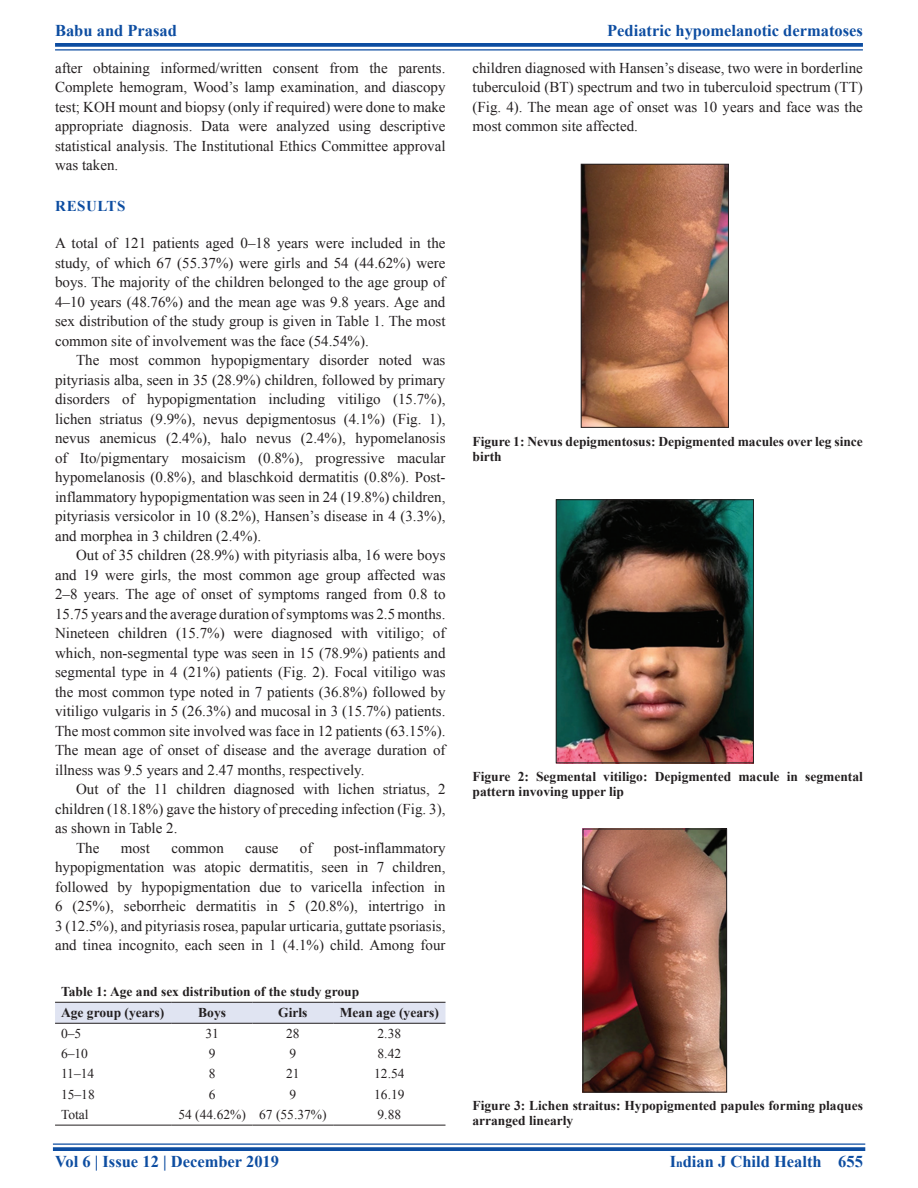
<style>
.page{position:relative;width:918px;height:1188px;background:#fff}
.page>*{position:absolute;margin:0;border:0;box-sizing:border-box;transform-origin:0 0}
.RF{font:700 16.5px "Times New Roman";color:#0d4da1}
.TX{font:15px/19.5px "Times New Roman";color:#231f20;text-align:justify}
.TXFL{font:15px/19.5px "Times New Roman";color:#231f20;text-align:justify}
.t1{font:700 15px "Times New Roman";letter-spacing:.035em;color:#0d4da1}
.FGC{font:700 13.5px/15px "Times New Roman";color:#231f20}
.TB{font:13.5px "Times New Roman";color:#231f20}
.TT{font:700 13.5px "Times New Roman";color:#231f20}
.TCH{font:700 13.5px "Times New Roman";color:#231f20}
.TBL{font:13.5px "Times New Roman";color:#231f20}
.s1{font-size:12px}
</style>
<div class="page">
<svg style="left:55px;top:43px;width:808px;height:4px;background:#1b57a6"></svg>
<hr style="left:55px;top:49px;width:808px;height:2px;background:#0d4da1">
<hr style="left:53px;top:1143px;width:812px;height:2px;background:#0d4da1">
<svg style="left:53px;top:1147px;width:812px;height:4px;background:#1b57a6"></svg>
<img style="left:583px;top:166px;width:144px;height:260px">
<div style="left:581px;top:164px;width:148px;height:264px;border:1px solid #231f20"></div>
<img style="left:585px;top:831px;width:140px;height:259px">
<div style="left:583px;top:829px;width:144px;height:263px;border:1px solid #231f20"></div>
<img style="left:558px;top:502px;width:194px;height:259px">
<div style="left:556px;top:500px;width:198px;height:263px;border:1px solid #231f20"></div>
<div style="left:55px;top:1003px;width:391px;height:20px;background:#e0e4f2"></div>
<hr style="left:55px;top:1125px;width:117px;height:1px;background:#231f20">
<hr style="left:172px;top:1125px;width:81px;height:1px;background:#231f20">
<hr style="left:253px;top:1125px;width:80px;height:1px;background:#231f20">
<hr style="left:333px;top:1125px;width:113px;height:1px;background:#231f20">
<hr style="left:55px;top:1002px;width:117px;height:1px;background:#231f20">
<hr style="left:172px;top:1002px;width:81px;height:1px;background:#231f20">
<hr style="left:253px;top:1002px;width:80px;height:1px;background:#231f20">
<hr style="left:333px;top:1002px;width:113px;height:1px;background:#231f20">
<hr style="left:55px;top:1023px;width:117px;height:1px;background:#231f20">
<hr style="left:172px;top:1023px;width:81px;height:1px;background:#231f20">
<hr style="left:253px;top:1023px;width:80px;height:1px;background:#231f20">
<hr style="left:333px;top:1023px;width:113px;height:1px;background:#231f20">
<p class="RF" style="left:55px;top:18px;width:123px">Babu and Prasad</p>
<p class="RF" style="left:607px;top:18px;width:257px">Pediatric hypomelanotic dermatoses</p>
<p class="TX" style="left:55px;top:58px;width:392px">after obtaining informed/written consent from the parents.<br>Complete hemogram, Wood’s lamp examination, and diascopy test; KOH mount and biopsy (only if required) were done to make appropriate diagnosis. Data were analyzed using descriptive statistical analysis. The Institutional Ethics Committee approval was taken.</p>
<h1 class="t1" style="left:55px;top:195px;width:72px">RESULTS</h1>
<p class="TXFL" style="left:55px;top:233px;width:392px">A total of 121 patients aged 0–18 years were included in the study, of which 67 (55.37%) were girls and 54 (44.62%) were boys. The majority of the children belonged to the age group of 4–10 years (48.76%) and the mean age was 9.8 years. Age and sex distribution of the study group is given in Table 1. The most common site of involvement was the face (54.54%).</p>
<p class="TX" style="left:55px;top:350px;width:392px;text-indent:21px">The most common hypopigmentary disorder noted was pityriasis alba, seen in 35 (28.9%) children, followed by primary disorders of hypopigmentation including vitiligo (15.7%), lichen striatus (9.9%), nevus depigmentosus (4.1%) (Fig. 1), nevus anemicus (2.4%), halo nevus (2.4%), hypomelanosis of Ito/pigmentary mosaicism (0.8%), progressive macular hypomelanosis (0.8%), and blaschkoid dermatitis (0.8%). Post&shy;inflammatory hypopigmentation was seen in 24 (19.8%) children, pityriasis versicolor in 10 (8.2%), Hansen’s disease in 4 (3.3%), and morphea in 3 children (2.4%).</p>
<p class="TX" style="left:55px;top:545px;width:392px;text-indent:21px">Out of 35 children (28.9%) with pityriasis alba, 16 were boys and 19 were girls, the most common age group affected was 2–8 years. The age of onset of symptoms ranged from 0.8 to 15.75 years and the average duration of symptoms was 2.5 months.<br>Nineteen children (15.7%) were diagnosed with vitiligo; of which, non-segmental type was seen in 15 (78.9%) patients and segmental type in 4 (21%) patients (Fig. 2). Focal vitiligo was the most common type noted in 7 patients (36.8%) followed by vitiligo vulgaris in 5 (26.3%) and mucosal in 3 (15.7%) patients.<br>The most common site involved was face in 12 patients (63.15%).<br>The mean age of onset of disease and the average duration of illness was 9.5 years and 2.47 months, respectively.</p>
<p class="TX" style="left:55px;top:779px;width:392px;text-indent:21px">Out of the 11 children diagnosed with lichen striatus, 2 children (18.18%) gave the history of preceding infection (Fig. 3), as shown in Table 2.</p>
<p class="TX" style="left:76px;top:838px;width:25px">The</p>
<p class="TX" style="left:121px;top:838px;width:31px">most</p>
<p class="TX" style="left:171px;top:838px;width:54px">common</p>
<p class="TX" style="left:245px;top:838px;width:35px">cause</p>
<p class="TX" style="left:300px;top:838px;width:14px">of</p>
<p class="TX" style="left:55px;top:838px;width:392px;text-indent:279px">post-inflammatory hypopigmentation was atopic dermatitis, seen in 7 children, followed by hypopigmentation due to varicella infection in 6 (25%), seborrheic dermatitis in 5 (20.8%), intertrigo in 3 (12.5%), and pityriasis rosea, papular urticaria, guttate psoriasis, and tinea incognito, each seen in 1 (4.1%) child. Among four</p>
<p class="TT" style="left:61px;top:982px;width:300px">Table 1: Age and sex distribution of the study group</p>
<p class="TCH" style="left:61px;top:1003px;width:105px">Age group (years)</p>
<p class="TCH" style="left:198px;top:1003px;width:29px">Boys</p>
<p class="TCH" style="left:278px;top:1003px;width:31px">Girls</p>
<p class="TCH" style="left:340px;top:1003px;width:100px">Mean age (years)</p>
<p class="TB" style="left:61px;top:1024px;width:22px">0–5</p>
<p class="TB" style="left:205px;top:1024px;width:15px">31</p>
<p class="TB" style="left:286px;top:1024px;width:15px">28</p>
<p class="TB" style="left:378px;top:1024px;width:25px">2.38</p>
<p class="TB" style="left:61px;top:1044px;width:28px">6–10</p>
<p class="TB" style="left:209px;top:1044px;width:8px">9</p>
<p class="TB" style="left:290px;top:1044px;width:8px">9</p>
<p class="TB" style="left:378px;top:1044px;width:25px">8.42</p>
<p class="TB" style="left:61px;top:1064px;width:35px">11–14</p>
<p class="TB" style="left:209px;top:1064px;width:8px">8</p>
<p class="TB" style="left:286px;top:1064px;width:15px">21</p>
<p class="TB" style="left:374px;top:1064px;width:32px">12.54</p>
<p class="TB" style="left:61px;top:1084px;width:35px">15–18</p>
<p class="TB" style="left:209px;top:1084px;width:8px">6</p>
<p class="TB" style="left:290px;top:1084px;width:8px">9</p>
<p class="TB" style="left:374px;top:1084px;width:32px">16.19</p>
<p class="TBL" style="left:61px;top:1105px;width:29px">Total</p>
<p class="TBL" style="left:178px;top:1105px;width:69px">54 (44.62%)</p>
<p class="TBL" style="left:259px;top:1105px;width:69px">67 (55.37%)</p>
<p class="TBL" style="left:378px;top:1105px;width:25px">9.88</p>
<p class="TX" style="left:472px;top:58px;width:392px">children diagnosed with Hansen’s disease, two were in borderline tuberculoid (BT) spectrum and two in tuberculoid spectrum (TT) (Fig. 4). The mean age of onset was 10 years and face was the most common site affected.</p>
<p class="FGC" style="left:472px;top:433px;width:392px">Figure 1: Nevus depigmentosus: Depigmented macules over leg since birth</p>
<p class="FGC" style="left:472px;top:769px;width:392px">Figure 2: Segmental vitiligo: Depigmented macule in segmental pattern invoving upper lip</p>
<p class="FGC" style="left:472px;top:1098px;width:392px">Figure 3: Lichen straitus: Hypopigmented papules forming plaques arranged linearly</p>
<p class="RF" style="left:55px;top:1150px;width:226px">Vol 6 | Issue 12 | December 2019</p>
<p class="RF" style="left:670px;top:1150px;width:195px">I<span class="s1">n</span>dian J Child Health 655</p>
</div>
